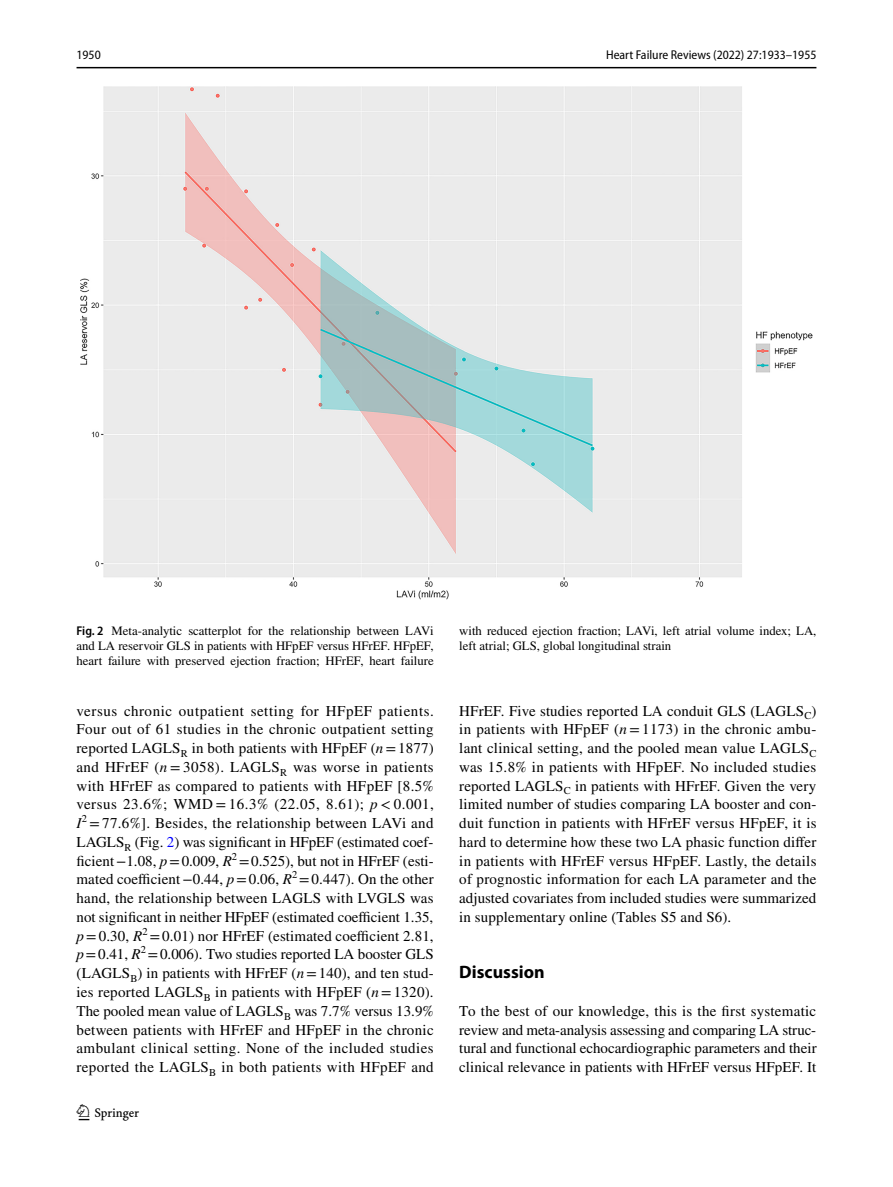
<style>
.page{position:relative;width:893px;height:1187px;background:#fff}
.page>*{position:absolute;margin:0;border:0;box-sizing:border-box;transform-origin:0 0}
.t1{font:22.5px "Springnew Regular 2";color:#000}
.t2{font:700 18px "Myriad Pro";color:#000}
.t3{font:15px/18.8px "STIX";letter-spacing:.01em;color:#000;text-align:justify}
.t4{font:12.75px/15px "STIX";color:#000;text-align:justify}
.t5{font:semi-condensed 12.75px "Myriad Pro";color:#000}
.s1{font-family:"Myriad Pro";font-weight:600;font-stretch:semi-condensed}
.s2{font-style:italic}
.s3{color:#00f}
</style>
<div class="page">
<hr style="left:77px;top:67px;width:739px;height:1px;background:#000">
<img style="left:81px;top:87px;width:731px;height:512px">
<p class="t5" style="left:77px;top:48px;width:26px">1950</p>
<p class="t5" style="left:606px;top:48px;width:212px">Heart Failure Reviews (2022) 27:1933–1955</p>
<p class="t4" style="left:77px;top:623px;width:359px"><span class="s1">Fig. 2</span> Meta-analytic scatterplot for the relationship between LAVi and LA reservoir GLS in patients with HFpEF versus HFrEF. HFpEF, heart failure with preserved ejection fraction; HFrEF, heart failure</p>
<p class="t4" style="left:459px;top:623px;width:359px">with reduced ejection fraction; LAVi, left atrial volume index; LA, left atrial; GLS, global longitudinal strain</p>
<p class="t3" style="left:77px;top:702px;width:359px">versus chronic outpatient setting for HFpEF patients.<br>Four out of 61 studies in the chronic outpatient setting reported LAGLS<sub>R</sub> in both patients with HFpEF (<span class="s2">n</span>=1877) and HFrEF (<span class="s2">n</span> = 3058). LAGLS<sub>R</sub> was worse in patients with HFrEF as compared to patients with HFpEF [8.5% versus 23.6%; WMD = 16.3% (22.05, 8.61); <span class="s2">p</span> &lt; 0.001, <span class="s2">I</span><sup>2</sup> =77.6%]. Besides, the relationship between LAVi and LAGLS<sub>R</sub> (Fig. <span class="s3">2</span>) was significant in HFpEF (estimated coef&shy;ficient−1.08, <span class="s2">p</span>=0.009, <span class="s2">R</span><sup>2</sup> =0.525), but not in HFrEF (esti&shy;mated coefficient−0.44, <span class="s2">p</span>=0.06, <span class="s2">R</span><sup>2</sup> =0.447). On the other hand, the relationship between LAGLS with LVGLS was not significant in neither HFpEF (estimated coefficient 1.35, <span class="s2">p</span>=0.30, <span class="s2">R</span><sup>2</sup> =0.01) nor HFrEF (estimated coefficient 2.81, <span class="s2">p</span>=0.41, <span class="s2">R</span><sup>2</sup> =0.006). Two studies reported LA booster GLS (LAGLS<sub>B</sub>) in patients with HFrEF (<span class="s2">n</span>=140), and ten stud&shy;ies reported LAGLS<sub>B</sub> in patients with HFpEF (<span class="s2">n</span>=1320).<br>The pooled mean value of LAGLS<sub>B</sub> was 7.7% versus 13.9% between patients with HFrEF and HFpEF in the chronic ambulant clinical setting. None of the included studies reported the LAGLS<sub>B</sub> in both patients with HFpEF and</p>
<p class="t3" style="left:459px;top:702px;width:359px">HFrEF. Five studies reported LA conduit GLS (LAGLS<sub>C</sub>) in patients with HFpEF (<span class="s2">n</span>=1173) in the chronic ambu&shy;lant clinical setting, and the pooled mean value LAGLS<sub>C </sub>was 15.8% in patients with HFpEF. No included studies reported LAGLS<sub>C</sub> in patients with HFrEF. Given the very limited number of studies comparing LA booster and con&shy;duit function in patients with HFrEF versus HFpEF, it is hard to determine how these two LA phasic function differ in patients with HFrEF versus HFpEF. Lastly, the details of prognostic information for each LA parameter and the adjusted covariates from included studies were summarized in supplementary online (Tables S5 and S6).</p>
<p class="t2" style="left:459px;top:960px;width:87px">Discussion</p>
<p class="t3" style="left:459px;top:1002px;width:359px">To the best of our knowledge, this is the first systematic review and meta-analysis assessing and comparing LA struc&shy;tural and functional echocardiographic parameters and their clinical relevance in patients with HFrEF versus HFpEF. It</p>
<h1 class="t1" style="left:79px;top:1104px;width:62px">1 3</h1>
</div>
